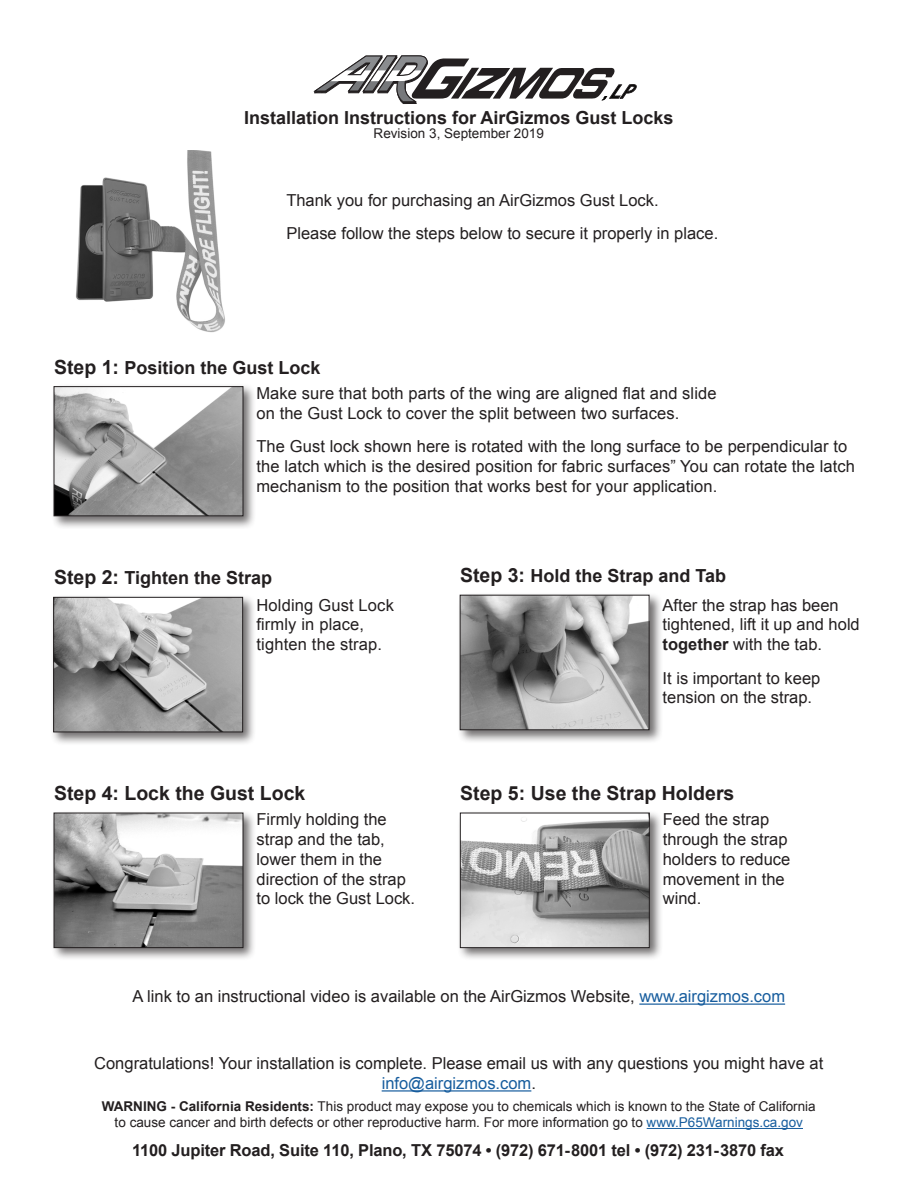
<style>
.page{position:relative;width:918px;height:1188px;background:#fff}
.page>*{position:absolute;margin:0;border:0;box-sizing:border-box;transform-origin:0 0}
.Headers_STEP{font:700 19.5px "Arial";color:#231f20}
.Headers_STEP-2{font:700 18px "Arial";color:#231f20}
.Body_text{font:16.5px/19.8px "Arial";color:#231f20}
.t1{font:700 16.5px "Arial";letter-spacing:-.01em;color:#231f20}
.Body_text-2{font:13.5px/16.2px "Arial";color:#231f20;text-align:center}
.s1{font-size:19.5px}
.s2{font-weight:700}
.s3{color:#175d9e}
</style>
<div class="page">
<img style="left:76px;top:151px;width:149px;height:182px">
<svg style="left:313px;top:55px;width:323px;height:49px"></svg>
<div style="left:51px;top:384px;width:206px;height:145px;background:#231f20;opacity:.65"></div>
<img style="left:56px;top:388px;width:185px;height:126px">
<div style="left:54px;top:386px;width:189px;height:130px;border:1px solid #231f20"></div>
<div style="left:51px;top:594px;width:205px;height:151px;background:#231f20;opacity:.65"></div>
<img style="left:55px;top:599px;width:186px;height:131px">
<div style="left:53px;top:597px;width:190px;height:135px;border:1px solid #231f20"></div>
<div style="left:51px;top:810px;width:206px;height:151px;background:#231f20;opacity:.65"></div>
<img style="left:56px;top:815px;width:185px;height:131px">
<div style="left:54px;top:813px;width:189px;height:135px;border:1px solid #231f20"></div>
<div style="left:457px;top:810px;width:206px;height:151px;background:#231f20;opacity:.65"></div>
<img style="left:462px;top:815px;width:186px;height:131px">
<div style="left:460px;top:813px;width:190px;height:135px;border:1px solid #231f20"></div>
<div style="left:457px;top:592px;width:206px;height:151px;background:#231f20;opacity:.65"></div>
<img style="left:462px;top:597px;width:185px;height:131px">
<div style="left:460px;top:595px;width:189px;height:135px;border:1px solid #231f20"></div>
<hr style="left:382px;top:1090px;width:149px;height:2px;background:#175d9e">
<hr style="left:639px;top:1004px;width:146px;height:1px;background:#175d9e">
<hr style="left:647px;top:1128px;width:156px;height:1px;background:#175d9e">
<p class="Headers_STEP-2" style="left:244px;top:106px;width:431px">Installation Instructions for AirGizmos Gust Locks</p>
<p class="Body_text-2" style="left:374px;top:125px;width:172px">Revision 3, September 2019</p>
<p class="Body_text" style="left:286px;top:190px;width:374px">Thank you for purchasing an AirGizmos Gust Lock.</p>
<p class="Body_text" style="left:286px;top:224px;width:433px">Please follow the steps below to secure it properly in place.</p>
<p class="Headers_STEP-2" style="left:54px;top:356px;width:268px"><span class="s1">Step 1:</span> Position the Gust Lock</p>
<p class="Body_text" style="left:256px;top:384px;width:462px">Make sure that both parts of the wing are aligned flat and slide on the Gust Lock to cover the split between two surfaces.</p>
<p class="Body_text" style="left:256px;top:437px;width:600px">The Gust lock shown here is rotated with the long surface to be perpendicular to the latch which is the desired position for fabric surfaces” You can rotate the latch mechanism to the position that works best for your application.</p>
<p class="Headers_STEP-2" style="left:54px;top:566px;width:220px"><span class="s1">Step 2:</span> Tighten the Strap</p>
<p class="Body_text" style="left:256px;top:595px;width:139px">Holding Gust Lock firmly in place, tighten the strap.</p>
<p class="Headers_STEP-2" style="left:460px;top:564px;width:268px"><span class="s1">Step 3:</span> Hold the Strap and Tab</p>
<p class="Body_text" style="left:663px;top:595px;width:199px">After the strap has been tightened, lift it up and hold <span class="s2">together</span> with the tab.</p>
<p class="Body_text" style="left:663px;top:668px;width:159px">It is important to keep tension on the strap.</p>
<p class="Headers_STEP" style="left:54px;top:780px;width:253px">Step 4: Lock the Gust Lock</p>
<p class="Headers_STEP" style="left:460px;top:780px;width:276px">Step 5: Use the Strap Holders</p>
<p class="Body_text" style="left:256px;top:810px;width:160px">Firmly holding the strap and the tab, lower them in the direction of the strap to lock the Gust Lock.</p>
<p class="Body_text" style="left:663px;top:810px;width:129px">Feed the strap through the strap holders to reduce movement in the wind.</p>
<p class="Body_text" style="left:132px;top:987px;width:654px">A link to an instructional video is available on the AirGizmos Website, <span class="s3">www.airgizmos.com</span></p>
<p class="Body_text" style="left:94px;top:1054px;width:731px;text-align:center">Congratulations! Your installation is complete. Please email us with any questions you might have at <span class="s3">info@airgizmos.com</span>.</p>
<p class="Body_text-2" style="left:102px;top:1098px;width:715px"><span class="s2">WARNING - California Residents:</span> This product may expose you to chemicals which is known to the State of California to cause cancer and birth defects or other reproductive harm. For more information go to <span class="s3">www.P65Warnings.ca.gov</span></p>
<p class="t1" style="left:132px;top:1139px;width:654px">1100 Jupiter Road, Suite 110, Plano, TX 75074 • (972) 671-8001 tel • (972) 231-3870 fax</p>
</div>
